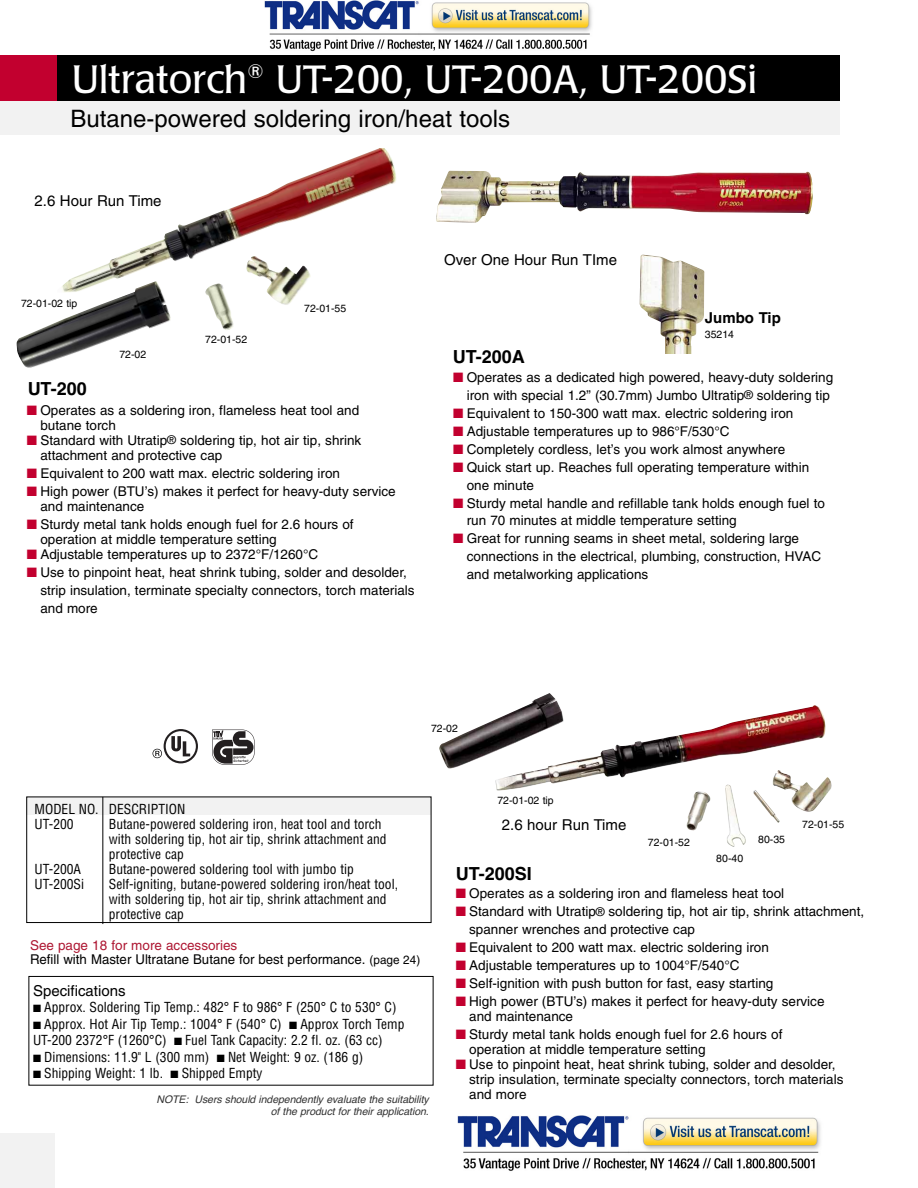
<style>
.page{position:relative;width:918px;height:1188px;background:#fff}
.page>*{position:absolute;margin:0;border:0;box-sizing:border-box;transform-origin:0 0}
.t1{font:39px "Poppl Laudatio";color:#fff}
.t2{font:24px "Helvetica";color:#000}
.t3{font:700 18px "Helvetica";color:#000}
.t4{font:15px "Helvetica";color:#000}
.t5{font:700 15px "Helvetica";color:#000}
.t6{font:13.5px/15px "Helvetica";color:#000}
.t7{font:condensed 13.5px/15px "Helvetica";color:#000}
.t8{font:italic 10.5px/12px "Helvetica";letter-spacing:-.005em;color:#333;text-align:right}
.t9{font:10.5px "Helvetica";color:#000}
.s1{color:#c2002f}
.s2{font-size:12px}
.s3{color:#ae1833}
</style>
<div class="page">
<img style="left:439px;top:693px;width:393px;height:154px">
<div style="left:26px;top:798px;width:404px;height:17px;background:#f2f2f2"></div>
<hr style="left:102px;top:797px;width:1px;height:127px;background:#000">
<div style="left:28px;top:976px;width:406px;height:110px;border:1px solid #000"></div>
<svg style="left:164px;top:729px;width:34px;height:34px"></svg>
<div style="left:166px;top:731px;width:30px;height:30px;background:#fff;border-radius:50%"></div>
<svg style="left:171px;top:736px;width:19px;height:20px"></svg>
<svg style="left:153px;top:749px;width:9px;height:9px"></svg>
<svg style="left:212px;top:730px;width:43px;height:35px"></svg>
<div style="left:0;top:1134px;width:56px;height:54px;background:#f2f2f2"></div>
<div style="left:0;top:55px;width:57px;height:47px;background:#c2002f"></div>
<div style="left:57px;top:55px;width:783px;height:47px;background:#000"></div>
<div style="left:0;top:102px;width:840px;height:33px;background:#f2f2f2"></div>
<img style="left:639px;top:254px;width:66px;height:100px">
<img style="left:436px;top:171px;width:377px;height:52px">
<img style="left:16px;top:148px;width:381px;height:220px">
<div style="left:26px;top:797px;width:405px;height:126px;border:1px solid #000"></div>
<img style="left:265px;top:1px;width:327px;height:51px">
<img style="left:457px;top:1116px;width:364px;height:55px">
<p class="t1" style="left:72px;top:64px;width:687px">Ultratorch<sup>®</sup> UT-200, UT-200A, UT-200Si</p>
<p class="t2" style="left:70px;top:110px;width:441px">Butane-powered soldering iron/heat tools</p>
<p class="t4" style="left:34px;top:195px;width:129px">2.6 Hour Run Time</p>
<p class="t4" style="left:444px;top:254px;width:175px">Over One Hour Run TIme</p>
<p class="t9" style="left:21px;top:299px;width:58px">72-01-02 tip</p>
<p class="t9" style="left:304px;top:305px;width:44px">72-01-55</p>
<p class="t5" style="left:705px;top:310px;width:77px">Jumbo Tip</p>
<p class="t9" style="left:705px;top:330px;width:31px">35214</p>
<p class="t6" style="left:453px;top:369px;width:382px;line-height:18px;text-align:right"><span class="s1">■</span> Operates as a dedicated high powered, heavy-duty soldering iron with special 1.2” (30.7mm) Jumbo Ultratip<span class="s2">®</span> soldering tip</p>
<p class="t6" style="left:453px;top:407px;width:342px"><span class="s1">■</span> Equivalent to 150-300 watt max. electric soldering iron</p>
<p class="t6" style="left:453px;top:425px;width:278px"><span class="s1">■</span> Adjustable temperatures up to 986°F/530°C</p>
<p class="t6" style="left:453px;top:443px;width:334px"><span class="s1">■</span> Completely cordless, let’s you work almost anywhere</p>
<p class="t6" style="left:467px;top:459px;width:344px;line-height:18px;text-indent:-14px"><span class="s1">■</span> Quick start up. Reaches full operating temperature within one minute</p>
<p class="t6" style="left:467px;top:495px;width:360px;line-height:18px;text-indent:-14px"><span class="s1">■</span> Sturdy metal handle and refillable tank holds enough fuel to run 70 minutes at middle temperature setting</p>
<p class="t6" style="left:467px;top:531px;width:356px;line-height:18px;text-indent:-14px"><span class="s1">■</span> Great for running seams in sheet metal, soldering large connections in the electrical, plumbing, construction, HVAC and metalworking applications</p>
<p class="t9" style="left:205px;top:335px;width:44px">72-01-52</p>
<p class="t9" style="left:119px;top:350px;width:28px">72-02</p>
<p class="t3" style="left:453px;top:346px;width:74px">UT-200A</p>
<p class="t3" style="left:28px;top:379px;width:61px">UT-200</p>
<p class="t6" style="left:40px;top:404px;width:320px;text-indent:-14px"><span class="s1">■</span> Operates as a soldering iron, flameless heat tool and butane torch</p>
<p class="t6" style="left:40px;top:434px;width:322px;text-indent:-13px"><span class="s1">■</span> Standard with Utratip<span class="s2">®</span> soldering tip, hot air tip, shrink attachment and protective cap</p>
<p class="t6" style="left:27px;top:467px;width:315px"><span class="s1">■</span> Equivalent to 200 watt max. electric soldering iron</p>
<p class="t6" style="left:40px;top:485px;width:357px;text-indent:-14px"><span class="s1">■</span> High power (BTU’s) makes it perfect for heavy-duty service and maintenance</p>
<p class="t6" style="left:40px;top:518px;width:315px;text-indent:-14px"><span class="s1">■</span> Sturdy metal tank holds enough fuel for 2.6 hours of operation at middle temperature setting</p>
<p class="t6" style="left:27px;top:548px;width:293px"><span class="s1">■</span> Adjustable temperatures up to 2372°F/1260°C</p>
<p class="t6" style="left:40px;top:565px;width:376px;line-height:18px;text-indent:-14px"><span class="s1">■</span> Use to pinpoint heat, heat shrink tubing, solder and desolder, strip insulation, terminate specialty connectors, torch materials and more</p>
<p class="t9" style="left:431px;top:724px;width:28px">72-02</p>
<p class="t7" style="left:35px;top:801px;width:152px">MODEL NO. DESCRIPTION<br>UT-200</p>
<p class="t7" style="left:109px;top:816px;width:279px">Butane-powered soldering iron, heat tool and torch with soldering tip, hot air tip, shrink attachment and protective cap</p>
<p class="t7" style="left:35px;top:861px;width:48px">UT-200A</p>
<p class="t7" style="left:109px;top:861px;width:246px">Butane-powered soldering tool with jumbo tip</p>
<p class="t7" style="left:35px;top:876px;width:51px">UT-200Si</p>
<p class="t7" style="left:109px;top:876px;width:291px">Self-igniting, butane-powered soldering iron/heat tool, with soldering tip, hot air tip, shrink attachment and protective cap</p>
<p class="t6" style="left:30px;top:939px;width:392px;line-height:14.2px"><span class="s3">See page 18 for more accessories<br></span>Refill with Master Ultratane Butane for best performance. <span class="s2">(page 24)</span></p>
<p class="t4" style="left:33px;top:985px;width:94px">Specifications</p>
<p class="t7" style="left:33px;top:1000px;width:365px">■ Approx. Soldering Tip Temp.: 482° F to 986° F (250° C to 530° C)</p>
<p class="t7" style="left:33px;top:1016px;width:373px;line-height:16.5px">■ Approx. Hot Air Tip Temp.: 1004° F (540° C) ■ Approx Torch Temp<br>UT-200 2372°F (1260°C) ■ Fuel Tank Capacity: 2.2 fl. oz. (63 cc)</p>
<p class="t7" style="left:33px;top:1049px;width:332px">■ Dimensions: 11.9" L (300 mm) ■ Net Weight: 9 oz. (186 g)</p>
<p class="t7" style="left:33px;top:1066px;width:231px">■ Shipping Weight: 1 lb. ■ Shipped Empty</p>
<p class="t8" style="left:157px;top:1094px;width:274px">NOTE: Users should independently evaluate the suitability of the product for their application.</p>
<p class="t9" style="left:497px;top:796px;width:58px">72-01-02 tip</p>
<p class="t4" style="left:502px;top:819px;width:126px">2.6 hour Run Time</p>
<p class="t3" style="left:456px;top:864px;width:78px">UT-200SI</p>
<p class="t9" style="left:648px;top:839px;width:44px">72-01-52</p>
<p class="t9" style="left:758px;top:835px;width:28px">80-35</p>
<p class="t9" style="left:716px;top:854px;width:28px">80-40</p>
<p class="t9" style="left:802px;top:820px;width:44px">72-01-55</p>
<p class="t6" style="left:456px;top:887px;width:330px"><span class="s1">■</span> Operates as a soldering iron and flameless heat tool</p>
<p class="t6" style="left:469px;top:904px;width:397px;line-height:18px;text-indent:-14px"><span class="s1">■</span> Standard with Utratip<span class="s2">®</span> soldering tip, hot air tip, shrink attachment, spanner wrenches and protective cap</p>
<p class="t6" style="left:456px;top:941px;width:315px"><span class="s1">■</span> Equivalent to 200 watt max. electric soldering iron</p>
<p class="t6" style="left:456px;top:959px;width:285px"><span class="s1">■</span> Adjustable temperatures up to 1004°F/540°C</p>
<p class="t6" style="left:456px;top:977px;width:319px"><span class="s1">■</span> Self-ignition with push button for fast, easy starting</p>
<p class="t6" style="left:469px;top:995px;width:357px;text-indent:-14px"><span class="s1">■</span> High power (BTU’s) makes it perfect for heavy-duty service and maintenance</p>
<p class="t6" style="left:469px;top:1028px;width:315px;text-indent:-14px"><span class="s1">■</span> Sturdy metal tank holds enough fuel for 2.6 hours of operation at middle temperature setting</p>
<p class="t6" style="left:469px;top:1058px;width:376px;text-indent:-14px"><span class="s1">■</span> Use to pinpoint heat, heat shrink tubing, solder and desolder, strip insulation, terminate specialty connectors, torch materials and more</p>
</div>
